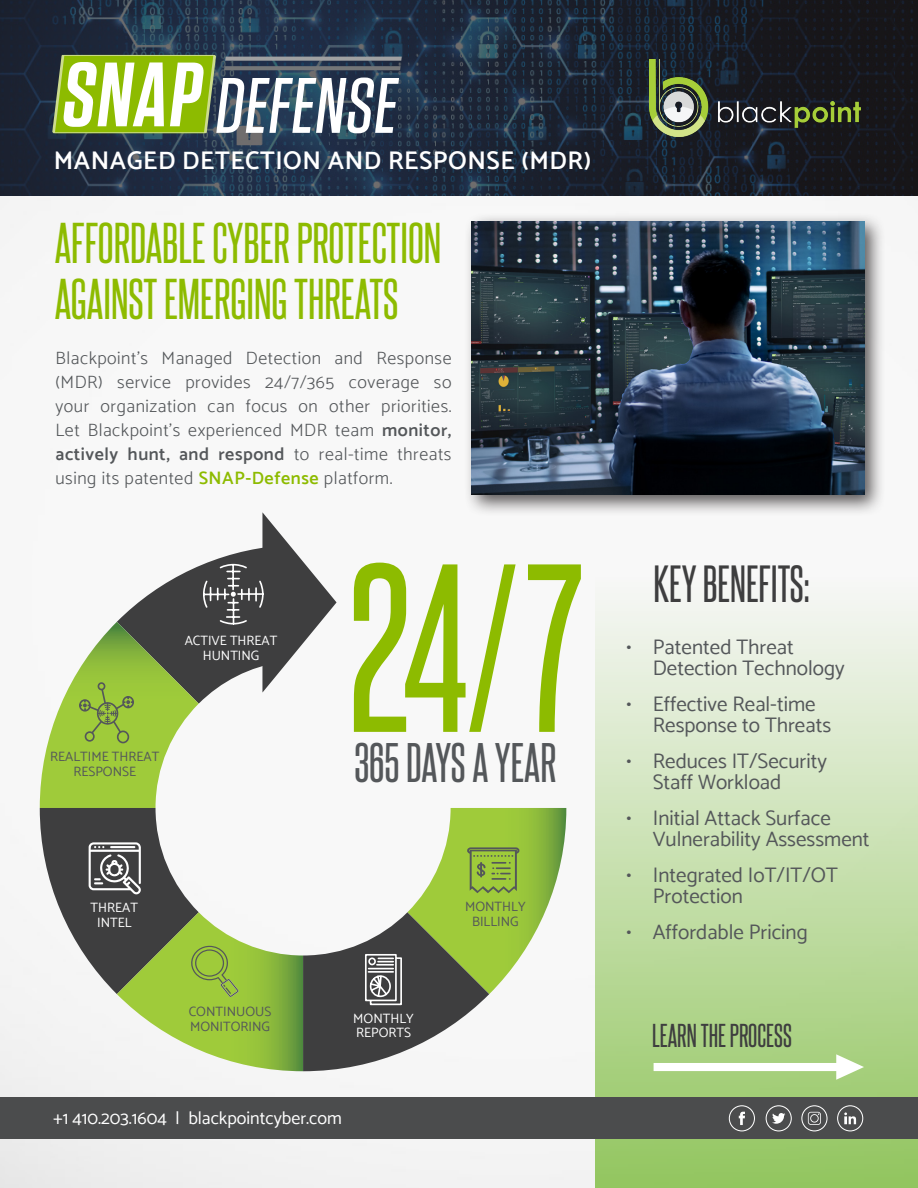
<style>
.page{position:relative;width:918px;height:1188px;background:#fff}
.page>*{position:absolute;margin:0;border:0;box-sizing:border-box;transform-origin:0 0}
.t1{font:203.4px "Steelfish Rg";color:#8dbb00}
.t2{font:49.5px/55.5px "Steelfish Rg";color:#8dbb00}
.t3{font:48px "Steelfish Rg";color:#54575a}
.t4{font:45px "Steelfish Rg";color:#3e3e3f}
.t5{font:28.5px "Steelfish Rg";color:#3e3e3f}
.t6{font:600 25.5px "Catamaran";letter-spacing:.02em;color:#fff}
.t7{font:21px/21px "Catamaran";color:#54575a}
.t8{font:300 18px/24px "Catamaran";letter-spacing:.03em;color:#54575a;text-align:justify}
.t9{font:18px "Catamaran";color:#fff}
.t10{font:13.5px "Catamaran";color:#54575a}
.t11{font:13.5px/14.9px "Catamaran";color:#fff}
.s1{font-weight:600}
.s2{font-weight:600;color:#8dbb00}
</style>
<div class="page">
<img style="left:0;top:196px;width:918px;height:992px">
<div style="left:595px;top:577px;width:323px;height:611px;background:linear-gradient(to bottom,#f8f8f7,#91c45f)"></div>
<div style="left:0;top:1098px;width:918px;height:41px;background:#4b4c4d"></div>
<svg style="left:729px;top:1105px;width:26px;height:26px"></svg>
<svg style="left:801px;top:1105px;width:27px;height:26px"></svg>
<svg style="left:766px;top:1105px;width:26px;height:26px"></svg>
<svg style="left:837px;top:1105px;width:26px;height:26px"></svg>
<svg style="left:0;top:0;width:918px;height:196px;background:#1e2839"></svg>
<svg style="left:52px;top:55px;width:350px;height:78px"></svg>
<img style="left:649px;top:60px;width:211px;height:76px">
<div style="left:463px;top:213px;width:423px;height:304px;background:#231f20;opacity:.75"></div>
<img style="left:472px;top:221px;width:392px;height:274px">
<svg style="left:836px;top:1054px;width:28px;height:26px"></svg>
<div style="left:654px;top:1063px;width:190px;height:8px;background:#fff"></div>
<svg style="left:40px;top:512px;width:526px;height:559px"></svg>
<p class="t6" style="left:54px;top:145px;width:539px">MANAGED DETECTION AND RESPONSE (MDR)</p>
<p class="t2" style="left:55px;top:214px;width:388px">AFFORDABLE CYBER PROTECTION<br>AGAINST EMERGING THREATS</p>
<p class="t8" style="left:56px;top:346px;width:398px">Blackpoint’s Managed Detection and Response (MDR) service provides 24/7/365 coverage so your organization can focus on other priorities.<br>Let Blackpoint’s experienced MDR team <span class="s1">monitor, actively hunt, and respond</span> to real-time threats using its patented <span class="s2">SNAP-Defense</span> platform.</p>
<p class="t11" style="left:185px;top:633px;width:94px">ACTIVE THREAT</p>
<p class="t11" style="left:203px;top:648px;width:58px">HUNTING</p>
<p class="t10" style="left:50px;top:749px;width:111px">REALTIME THREAT</p>
<p class="t10" style="left:73px;top:764px;width:64px">RESPONSE</p>
<p class="t1" style="left:348px;top:524px;width:237px">24/7</p>
<p class="t3" style="left:354px;top:733px;width:203px">365 DAYS A YEAR</p>
<p class="t11" style="left:91px;top:900px;width:49px">THREAT</p>
<p class="t11" style="left:97px;top:915px;width:36px">INTEL</p>
<p class="t10" style="left:189px;top:1003px;width:84px">CONTINUOUS</p>
<p class="t10" style="left:190px;top:1018px;width:81px">MONITORING</p>
<p class="t11" style="left:353px;top:1011px;width:62px">MONTHLY<br>REPORTS</p>
<p class="t9" style="left:53px;top:1107px;width:290px">+1 410.203.1604 | blackpointcyber.com</p>
<p class="t10" style="left:465px;top:898px;width:62px">MONTHLY</p>
<p class="t10" style="left:472px;top:913px;width:48px">BILLING</p>
<p class="t4" style="left:654px;top:556px;width:158px">KEY BENEFITS:</p>
<p class="t7" style="left:653px;top:636px;width:193px;text-indent:-26px">• Patented Threat<br>Detection Technology</p>
<p class="t7" style="left:653px;top:693px;width:180px;text-indent:-26px">• Effective Real-time<br>Response to Threats</p>
<p class="t7" style="left:653px;top:750px;width:176px;text-indent:-26px">• Reduces IT/Security<br>Staff Workload</p>
<p class="t7" style="left:653px;top:807px;width:218px;text-indent:-26px">• Initial Attack Surface<br>Vulnerability Assessment</p>
<p class="t7" style="left:653px;top:864px;width:187px;text-indent:-26px">• Integrated IoT/IT/OT<br>Protection</p>
<p class="t7" style="left:627px;top:921px;width:183px">• Affordable Pricing</p>
<p class="t5" style="left:652px;top:1018px;width:141px">LEARN THE PROCESS</p>
</div>
